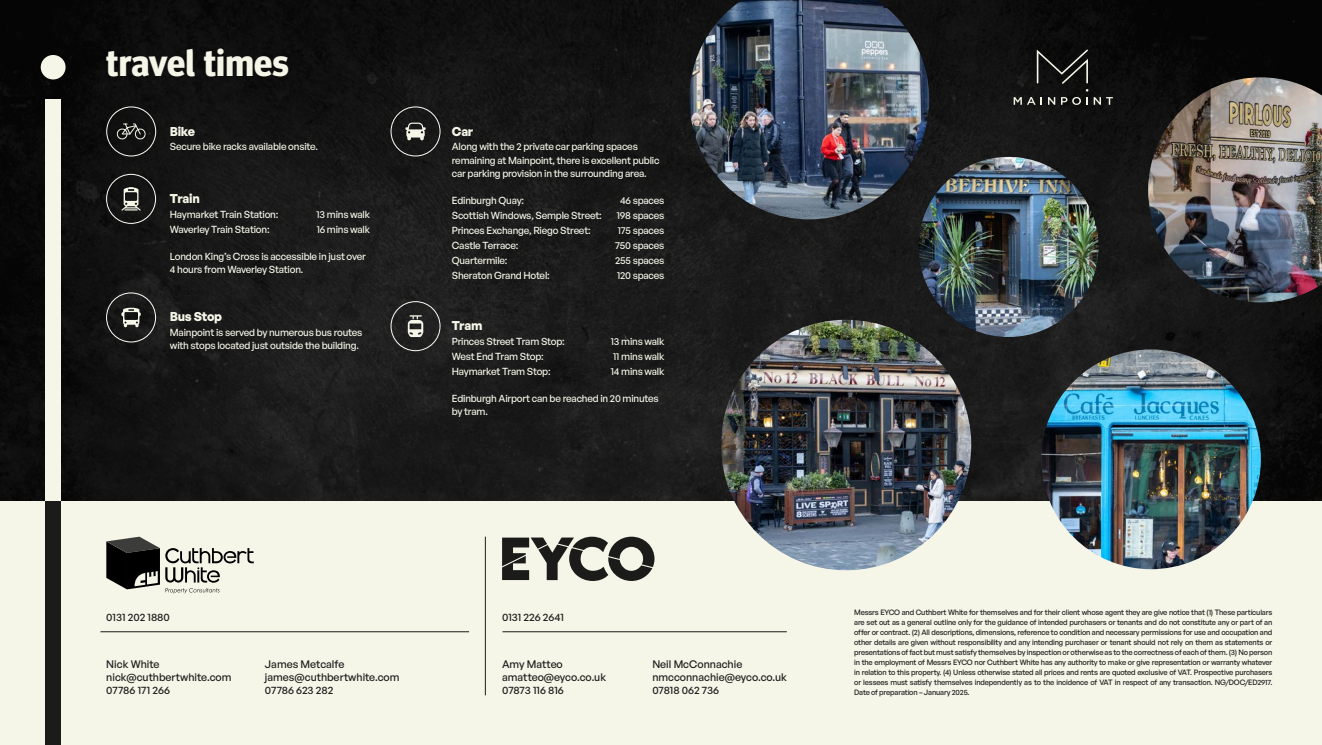
<style>
.page{position:relative;width:1322px;height:745px;background:#fff}
.page>*{position:absolute;margin:0;border:0;box-sizing:border-box;transform-origin:0 0}
.t1{font:700 37.5px "Meta Headline Pro";letter-spacing:.005em;color:#f5f5e8}
.t2{font:700 12.5px "General Sans";letter-spacing:-.02em;color:#f5f5e8}
.t3{font:500 10.62px/13.1px "General Sans";color:#1b1b1a}
.t4{font:500 10px/13.1px "General Sans";letter-spacing:-.02em;color:#f5f5e8}
.t5{font:500 7.5px/10px "General Sans";letter-spacing:-.02em;color:#1b1b1a;text-align:justify}
</style>
<div class="page">
<img style="left:0;top:0;width:1322px;height:500px">
<div style="left:0;top:500px;width:1322px;height:244px;background:#f5f5e8"></div>
<img style="left:689px;top:0;width:240px;height:219px">
<img style="left:721px;top:319px;width:250px;height:251px;border-radius:125px">
<img style="left:1041px;top:349px;width:220px;height:220px;border-radius:110px">
<img style="left:1148px;top:77px;width:174px;height:225px">
<img style="left:918px;top:157px;width:180px;height:180px;border-radius:90px">
<div style="left:41px;top:55px;width:25px;height:24px;background:#f5f5e8;border-radius:50%"></div>
<div style="left:46px;top:500px;width:15px;height:244px;background:#1b1b1a"></div>
<div style="left:46px;top:99px;width:15px;height:401px;background:#f5f5e8"></div>
<svg style="left:1013px;top:49px;width:100px;height:56px;background:#222221"></svg>
<svg style="left:106px;top:536px;width:148px;height:57px"></svg>
<hr style="left:485px;top:536px;width:1px;height:158px;background:#1b1b1a">
<hr style="left:502px;top:631px;width:285px;height:1px;background:#1b1b1a">
<hr style="left:100px;top:631px;width:369px;height:1px;background:#1b1b1a">
<svg style="left:117px;top:123px;width:29px;height:16px"></svg>
<div style="left:106px;top:107px;width:50px;height:49px;border:1px solid #fcfcf8;border-radius:50%"></div>
<svg style="left:121px;top:187px;width:20px;height:23px"></svg>
<div style="left:106px;top:174px;width:50px;height:49px;border:1px solid #fcfcf8;border-radius:50%"></div>
<svg style="left:121px;top:307px;width:20px;height:20px"></svg>
<div style="left:106px;top:292px;width:50px;height:50px;border:1px solid #fcfcf8;border-radius:50%"></div>
<svg style="left:405px;top:122px;width:21px;height:18px"></svg>
<div style="left:391px;top:107px;width:49px;height:49px;border:1px solid #fcfcf8;border-radius:50%"></div>
<svg style="left:408px;top:315px;width:15px;height:22px"></svg>
<div style="left:391px;top:301px;width:49px;height:50px;border:1px solid #fcfcf8;border-radius:50%"></div>
<svg style="left:502px;top:536px;width:152px;height:44px"></svg>
<h1 class="t1" style="left:106px;top:33px;width:184px">travel times</h1>
<h2 class="t2" style="left:170px;top:123px;width:27px">Bike</h2>
<h3 class="t4" style="left:170px;top:140px;width:149px">Secure bike racks available onsite.</h3>
<h2 class="t2" style="left:170px;top:190px;width:31px">Train</h2>
<h3 class="t4" style="left:170px;top:207px;width:110px">Haymarket Train Station:</h3>
<h3 class="t4" style="left:317px;top:207px;width:55px">13 mins walk</h3>
<h3 class="t4" style="left:170px;top:222px;width:101px">Waverley Train Station:</h3>
<h3 class="t4" style="left:317px;top:222px;width:55px">16 mins walk</h3>
<h3 class="t4" style="left:170px;top:249px;width:197px">London King’s Cross is accessible in just over<br>4 hours from Waverley Station.</h3>
<h2 class="t2" style="left:170px;top:308px;width:54px">Bus Stop</h2>
<h3 class="t4" style="left:170px;top:325px;width:194px">Mainpoint is served by numerous bus routes with stops located just outside the building.</h3>
<h2 class="t2" style="left:452px;top:123px;width:23px">Car</h2>
<h3 class="t4" style="left:452px;top:140px;width:209px">Along with the 2 private car parking spaces remaining at Mainpoint, there is excellent public car parking provision in the surrounding area.</h3>
<h3 class="t4" style="left:452px;top:193px;width:74px">Edinburgh Quay:</h3>
<h3 class="t4" style="left:620px;top:193px;width:46px">46 spaces</h3>
<h3 class="t4" style="left:452px;top:208px;width:151px">Scottish Windows, Semple Street:</h3>
<h3 class="t4" style="left:617px;top:208px;width:49px">198 spaces</h3>
<h3 class="t4" style="left:452px;top:223px;width:140px">Princes Exchange, Riego Street:</h3>
<h3 class="t4" style="left:618px;top:223px;width:48px">175 spaces</h3>
<h3 class="t4" style="left:452px;top:238px;width:68px">Castle Terrace:</h3>
<h3 class="t4" style="left:615px;top:238px;width:51px">750 spaces</h3>
<h3 class="t4" style="left:452px;top:253px;width:57px">Quartermile:</h3>
<h3 class="t4" style="left:615px;top:253px;width:51px">255 spaces</h3>
<h3 class="t4" style="left:452px;top:268px;width:99px">Sheraton Grand Hotel:</h3>
<h3 class="t4" style="left:617px;top:268px;width:49px">120 spaces</h3>
<h2 class="t2" style="left:452px;top:317px;width:32px">Tram</h2>
<h3 class="t4" style="left:452px;top:334px;width:114px">Princes Street Tram Stop:</h3>
<h3 class="t4" style="left:611px;top:334px;width:55px">13 mins walk</h3>
<h3 class="t4" style="left:452px;top:349px;width:93px">West End Tram Stop:</h3>
<h3 class="t4" style="left:613px;top:349px;width:53px">11 mins walk</h3>
<h3 class="t4" style="left:452px;top:364px;width:100px">Haymarket Tram Stop:</h3>
<h3 class="t4" style="left:611px;top:364px;width:55px">14 mins walk</h3>
<h3 class="t4" style="left:452px;top:391px;width:208px">Edinburgh Airport can be reached in 20 minutes by tram.</h3>
<h3 class="t3" style="left:106px;top:609px;width:65px">0131 202 1880</h3>
<h3 class="t3" style="left:502px;top:609px;width:63px">0131 226 2641</h3>
<h3 class="t3" style="left:106px;top:656px;width:127px">Nick White nick@cuthbertwhite.com<br>07786 171 266</h3>
<h3 class="t3" style="left:652px;top:656px;width:136px">Neil McConnachie nmcconnachie@eyco.co.uk<br>07818 062 736</h3>
<h3 class="t3" style="left:265px;top:656px;width:136px">James Metcalfe james@cuthbertwhite.com<br>07786 623 282</h3>
<h3 class="t3" style="left:502px;top:656px;width:105px">Amy Matteo amatteo@eyco.co.uk<br>07873 116 816</h3>
<p class="t5" style="left:854px;top:607px;width:420px">Messrs EYCO and Cuthbert White for themselves and for their client whose agent they are give notice that (1) These particulars are set out as a general outline only for the guidance of intended purchasers or tenants and do not constitute any or part of an offer or contract. (2) All descriptions, dimensions, reference to condition and necessary permissions for use and occupation and other details are given without responsibility and any intending purchaser or tenant should not rely on them as statements or presentations of fact but must satisfy themselves by inspection or otherwise as to the correctness of each of them. (3) No person in the employment of Messrs EYCO nor Cuthbert White has any authority to make or give representation or warranty whatever in relation to this property. (4) Unless otherwise stated all prices and rents are quoted exclusive of VAT. Prospective purchasers or lessees must satisfy themselves independently as to the incidence of VAT in respect of any transaction. NG/DOC/ED2917.<br>Date of preparation – January 2025.</p>
</div>
